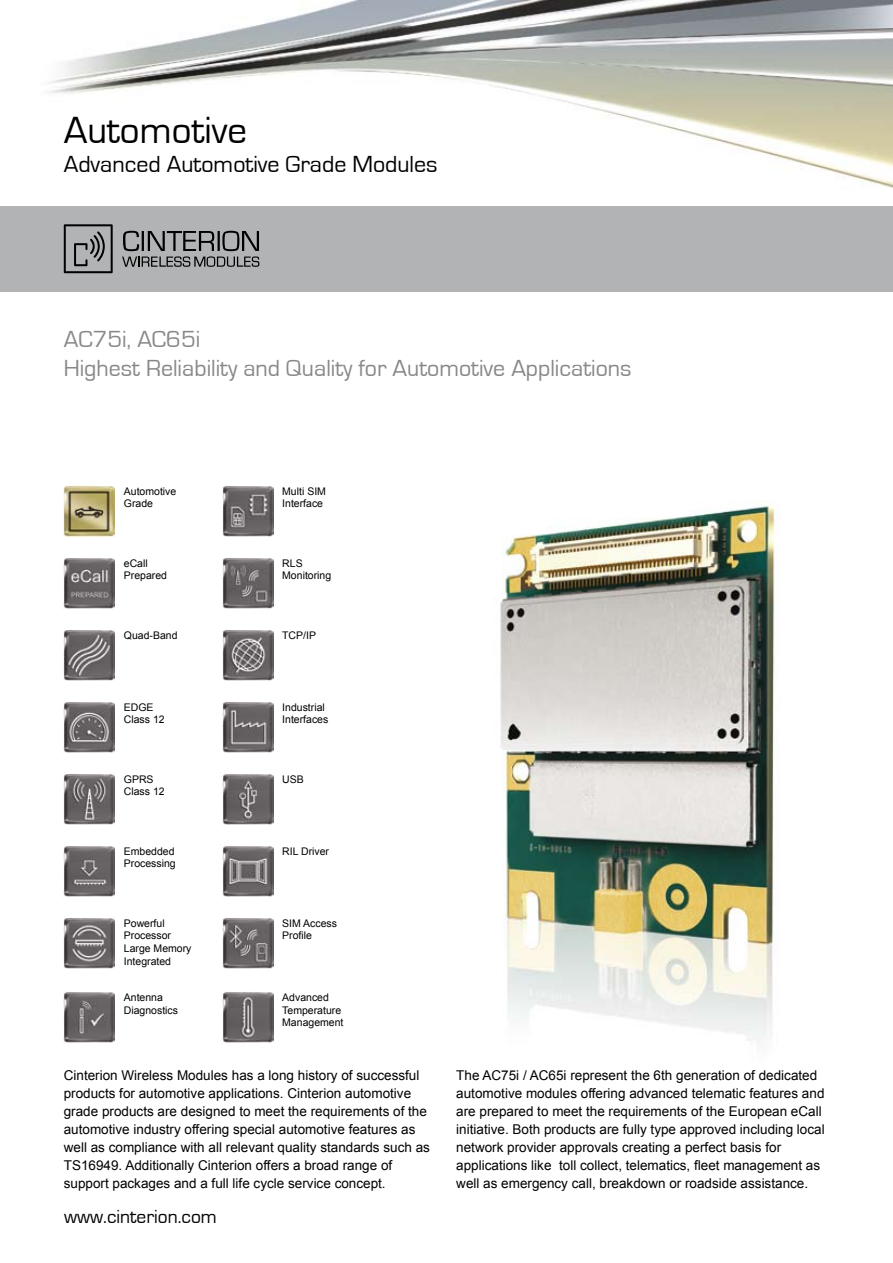
<style>
.page{position:relative;width:893px;height:1263px;background:#fff}
.page>*{position:absolute;margin:0;border:0;box-sizing:border-box;transform-origin:0 0}
.t1{font:39px "Eurostile";color:#000}
.t2{font:24px/28.8px "Eurostile";color:#87888a}
.t3{font:24px "Eurostile";color:#000}
.t4{font:19.5px "Eurostile";color:#000}
.t5{font:13.5px/18px "Arial";color:#000}
.t6{font:10.5px/12.6px "Arial";color:#000}
</style>
<div class="page">
<img style="left:48px;top:0;width:845px;height:189px">
<img style="left:500px;top:505px;width:276px;height:535px">
<div style="left:0;top:206px;width:893px;height:85px;background:#b1b3b4"></div>
<svg style="left:64px;top:224px;width:49px;height:49px"></svg>
<svg style="left:122px;top:231px;width:137px;height:36px"></svg>
<img style="left:64px;top:558px;width:51px;height:50px">
<img style="left:222px;top:558px;width:51px;height:50px">
<img style="left:64px;top:485px;width:51px;height:51px">
<img style="left:222px;top:486px;width:51px;height:50px">
<img style="left:64px;top:629px;width:51px;height:51px">
<img style="left:222px;top:630px;width:51px;height:50px">
<img style="left:64px;top:702px;width:51px;height:50px">
<img style="left:222px;top:702px;width:51px;height:50px">
<img style="left:64px;top:773px;width:51px;height:51px">
<img style="left:222px;top:774px;width:51px;height:50px">
<img style="left:64px;top:846px;width:51px;height:50px">
<img style="left:222px;top:846px;width:51px;height:50px">
<img style="left:64px;top:917px;width:51px;height:51px">
<img style="left:222px;top:918px;width:51px;height:50px">
<img style="left:64px;top:992px;width:51px;height:50px">
<img style="left:222px;top:992px;width:51px;height:50px">
<h1 class="t1" style="left:64px;top:109px;width:185px">Automotive</h1>
<h2 class="t3" style="left:64px;top:151px;width:375px">Advanced Automotive Grade Modules</h2>
<h2 class="t2" style="left:64px;top:326px;width:569px">AC75i, AC65i<br>Highest Reliability and Quality for Automotive Applications</h2>
<p class="t6" style="left:124px;top:485px;width:54px">Automotive<br>Grade</p>
<p class="t6" style="left:282px;top:485px;width:45px">Multi SIM<br>Interface</p>
<p class="t6" style="left:124px;top:557px;width:45px">eCall<br>Prepared</p>
<p class="t6" style="left:282px;top:557px;width:51px">RLS<br>Monitoring</p>
<p class="t6" style="left:124px;top:629px;width:55px">Quad-Band</p>
<p class="t6" style="left:282px;top:629px;width:35px">TCP/IP</p>
<p class="t6" style="left:124px;top:701px;width:42px">EDGE<br>Class 12</p>
<p class="t6" style="left:282px;top:701px;width:48px">Industrial<br>Interfaces</p>
<p class="t6" style="left:124px;top:773px;width:42px">GPRS<br>Class 12</p>
<p class="t6" style="left:282px;top:773px;width:23px">USB</p>
<p class="t6" style="left:124px;top:845px;width:53px">Embedded<br>Processing</p>
<p class="t6" style="left:282px;top:845px;width:48px">RIL Driver</p>
<p class="t6" style="left:124px;top:917px;width:69px">Powerful<br>Processor<br>Large Memory<br>Integrated</p>
<p class="t6" style="left:282px;top:917px;width:56px">SIM Access<br>Profile</p>
<p class="t6" style="left:124px;top:991px;width:56px">Antenna<br>Diagnostics</p>
<p class="t6" style="left:282px;top:991px;width:63px">Advanced<br>Temperature<br>Management</p>
<p class="t5" style="left:64px;top:1066px;width:368px">Cinterion Wireless Modules has a long history of successful products for automotive applications. Cinterion automotive grade products are designed to meet the requirements of the automotive industry offering special automotive features as well as compliance with all relevant quality standards such as TS16949. Additionally Cinterion offers a broad range of support packages and a full life cycle service concept.</p>
<p class="t5" style="left:456px;top:1066px;width:370px">The AC75i / AC65i represent the 6th generation of dedicated automotive modules offering advanced telematic features and are prepared to meet the requirements of the European eCall initiative. Both products are fully type approved including local network provider approvals creating a perfect basis for applications like toll collect, telematics, fleet management as well as emergency call, breakdown or roadside assistance.</p>
<h3 class="t4" style="left:64px;top:1206px;width:154px">www.cinterion.com</h3>
</div>
